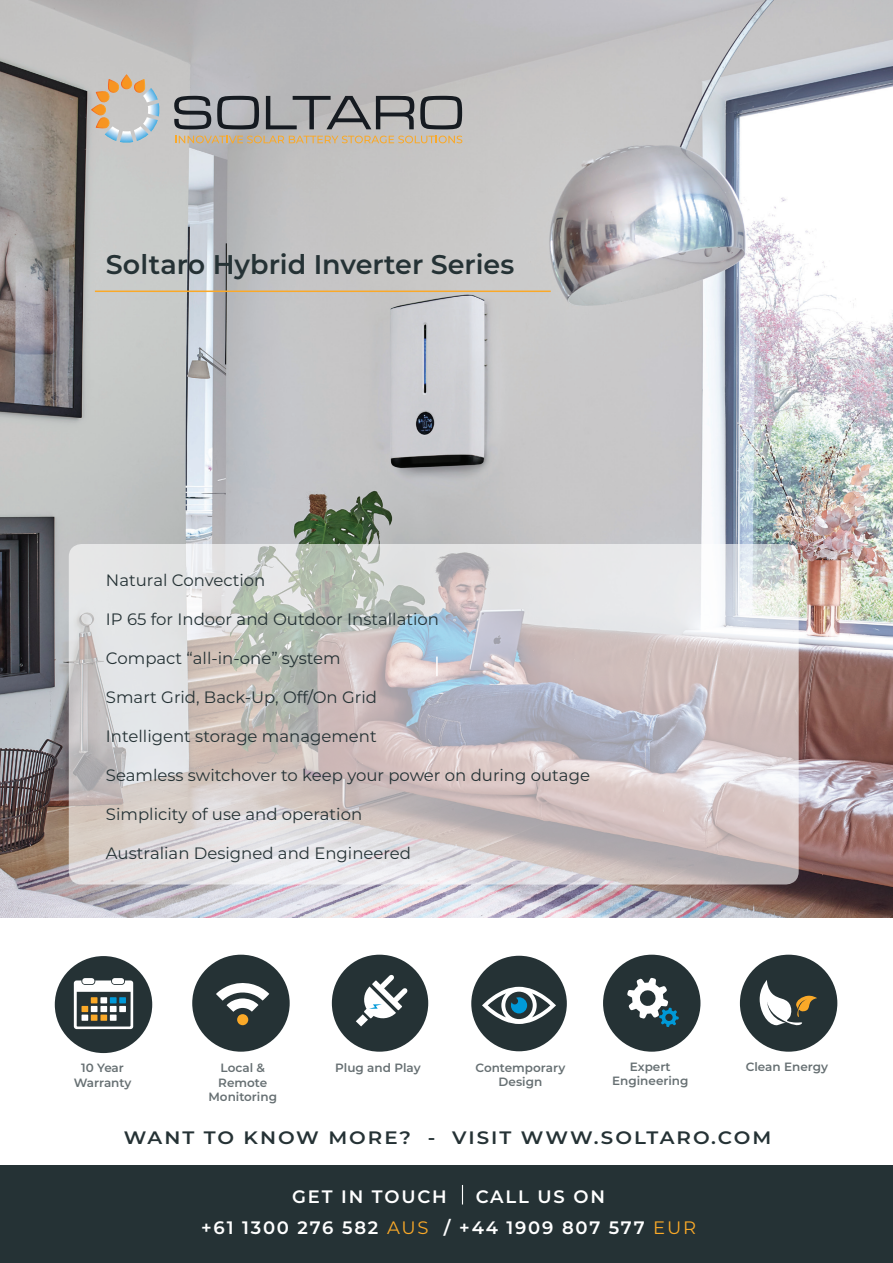
<style>
.page{position:relative;width:893px;height:1263px;background:#fff}
.page>*{position:absolute;margin:0;border:0;box-sizing:border-box;transform-origin:0 0}
.t1{font:600 27px "Montserrat";color:#253235}
.t2{font:600 18px/31.5px "Montserrat";letter-spacing:.1em;color:#fff}
.t3{font:600 18px "Montserrat";letter-spacing:.1em;color:#253235;scale:1.1 1}
.t4{font:16.5px "Montserrat";color:#253235}
.t5{font:600 12px/14.4px "Montserrat";color:#677073;text-align:center}
.s1{font-weight:400;color:#faa928}
</style>
<div class="page">
<img style="left:0;top:0;width:893px;height:918px">
<hr style="left:95px;top:291px;width:456px;height:1px;background:#faa928">
<div style="left:0;top:1165px;width:893px;height:98px;background:#253235"></div>
<svg style="left:462px;top:1185px;width:1px;height:19px"></svg>
<svg style="left:174px;top:96px;width:37px;height:33px"></svg>
<svg style="left:217px;top:96px;width:42px;height:33px"></svg>
<svg style="left:266px;top:96px;width:148px;height:33px"></svg>
<svg style="left:420px;top:96px;width:42px;height:33px"></svg>
<svg style="left:92px;top:105px;width:14px;height:10px"></svg>
<div style="left:91px;top:104px;width:15px;height:11px;border:1px solid #fff;border-radius:5px"></div>
<svg style="left:121px;top:75px;width:11px;height:14px"></svg>
<div style="left:121px;top:75px;width:11px;height:14px;border:1px solid #fff;border-radius:5px"></div>
<svg style="left:96px;top:80px;width:64px;height:63px"></svg>
<svg style="left:175px;top:136px;width:287px;height:7px"></svg>
<svg style="left:69px;top:544px;width:730px;height:340px"></svg>
<div style="left:55px;top:956px;width:97px;height:97px;background:#253235;border-radius:50%"></div>
<svg style="left:74px;top:980px;width:59px;height:49px"></svg>
<div style="left:82px;top:978px;width:12px;height:6px;background:#fff;border-radius:3px"></div>
<div style="left:112px;top:978px;width:12px;height:6px;background:#fff;border-radius:3px"></div>
<div style="left:740px;top:955px;width:97px;height:97px;background:#253235;border-radius:50%"></div>
<svg style="left:760px;top:980px;width:57px;height:46px"></svg>
<div style="left:332px;top:955px;width:96px;height:97px;background:#253235;border-radius:50%"></div>
<svg style="left:356px;top:974px;width:52px;height:52px"></svg>
<div style="left:192px;top:955px;width:98px;height:97px;background:#253235;border-radius:50%"></div>
<svg style="left:216px;top:983px;width:53px;height:29px"></svg>
<div style="left:237px;top:1014px;width:11px;height:11px;background:#faa928;border-radius:50%"></div>
<div style="left:603px;top:955px;width:97px;height:97px;background:#253235;border-radius:50%"></div>
<svg style="left:627px;top:978px;width:52px;height:49px"></svg>
<div style="left:471px;top:956px;width:96px;height:95px;background:#253235;border-radius:50%"></div>
<svg style="left:482px;top:987px;width:74px;height:37px"></svg>
<h1 class="t1" style="left:106px;top:245px;width:410px">Soltaro Hybrid Inverter Series</h1>
<p class="t4" style="left:106px;top:568px;width:161px">Natural Convection</p>
<p class="t4" style="left:106px;top:607px;width:335px">IP 65 for Indoor and Outdoor Installation</p>
<p class="t4" style="left:106px;top:646px;width:236px">Compact “all-in-one” system</p>
<p class="t4" style="left:106px;top:685px;width:272px">Smart Grid, Back-Up, Off/On Grid</p>
<p class="t4" style="left:106px;top:724px;width:272px">Intelligent storage management</p>
<p class="t4" style="left:106px;top:763px;width:485px">Seamless switchover to keep your power on during outage</p>
<p class="t4" style="left:106px;top:802px;width:258px">Simplicity of use and operation</p>
<p class="t4" style="left:106px;top:841px;width:307px">Australian Designed and Engineered</p>
<p class="t5" style="left:475px;top:1059px;width:91px">Contemporary</p>
<p class="t5" style="left:746px;top:1059px;width:84px">Clean Energy</p>
<p class="t5" style="left:499px;top:1074px;width:45px">Design</p>
<p class="t5" style="left:74px;top:1060px;width:59px">10 Year<br>Warranty</p>
<p class="t5" style="left:208px;top:1060px;width:70px">Local &amp;<br>Remote<br>Monitoring</p>
<p class="t5" style="left:335px;top:1060px;width:87px">Plug and Play</p>
<p class="t5" style="left:612px;top:1059px;width:78px">Expert<br>Engineering</p>
<p class="t3" style="left:124px;top:1125px;width:590px">WANT TO KNOW MORE? - VISIT WWW.SOLTARO.COM</p>
<p class="t2" style="left:201px;top:1180px;width:497px;text-indent:275px">CALL US ON<br>+61 1300 276 582 <span class="s1">AUS</span> / +44 1909 807 577 <span class="s1">EUR</span></p>
<p class="t2" style="left:292px;top:1180px;width:156px">GET IN TOUCH</p>
</div>
